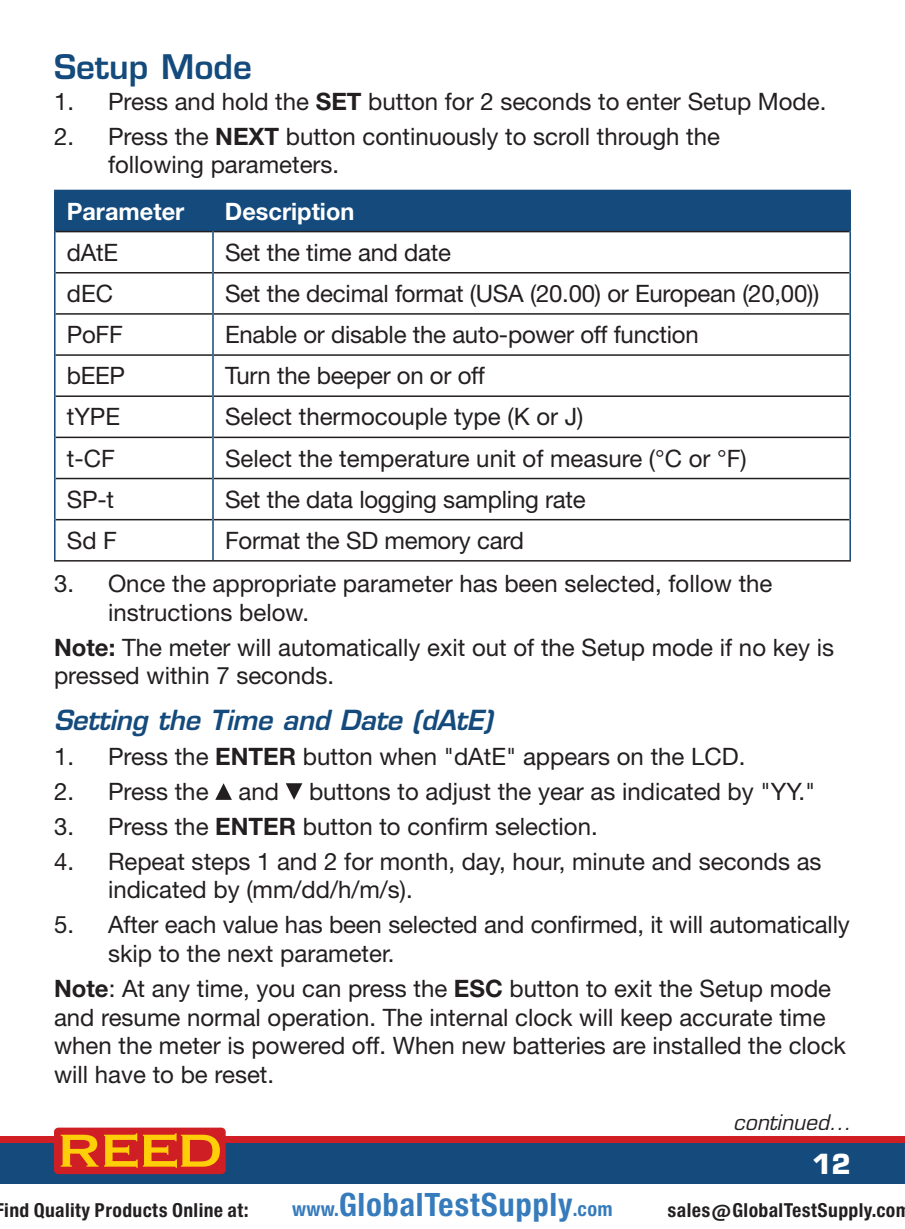
<style>
.page{position:relative;width:905px;height:1229px;background:#fff}
.page>*{position:absolute;margin:0;border:0;box-sizing:border-box;transform-origin:0 0}
.t1{font:600 33px "Eurostile LT Std";color:#144a7c}
.t2{font:30.6px "Europa Gro Nr 2 SBOP Bol Con";letter-spacing:.02em;color:#367bbc}
.t3{font:italic 600 27px "Eurostile LT Std";letter-spacing:-.01em;color:#144a7c}
.t4{font:700 27px "Eurostile LT Std";color:#fff}
.t5{font:24px/28.8px "Helvetica Neue LT Std";color:#231f20}
.t6{font:700 24px "Helvetica Neue LT Std";color:#fff}
.t7{font:italic 21px "Eurostile LT Std";color:#231f20}
.t8{font:18.3px "Europa Gro Nr 2 SBOP Bol Con";letter-spacing:.02em;color:#231f20}
.s1{font-weight:700}
.s2{font-size:18.9px}
</style>
<div class="page">
<div style="left:0;top:1137px;width:904px;height:91px;background:#144a7c"></div>
<div style="left:0;top:1136px;width:904px;height:6px;background:#d01e25"></div>
<div style="left:54px;top:1127px;width:172px;height:47px;background:#d01e25;border-radius:4px"></div>
<svg style="left:61px;top:1133px;width:159px;height:34px"></svg>
<div style="left:56px;top:191px;width:793px;height:40px;background:#144a7c"></div>
<hr style="left:56px;top:231px;width:156px;height:1px;background:#231f20">
<hr style="left:214px;top:231px;width:635px;height:1px;background:#231f20">
<hr style="left:56px;top:272px;width:156px;height:1px;background:#231f20">
<hr style="left:214px;top:272px;width:635px;height:1px;background:#231f20">
<hr style="left:56px;top:313px;width:156px;height:2px;background:#231f20">
<hr style="left:214px;top:313px;width:635px;height:2px;background:#231f20">
<hr style="left:56px;top:354px;width:156px;height:2px;background:#231f20">
<hr style="left:214px;top:354px;width:635px;height:2px;background:#231f20">
<hr style="left:56px;top:395px;width:156px;height:2px;background:#231f20">
<hr style="left:214px;top:395px;width:635px;height:2px;background:#231f20">
<hr style="left:56px;top:436px;width:156px;height:2px;background:#231f20">
<hr style="left:214px;top:436px;width:635px;height:2px;background:#231f20">
<hr style="left:56px;top:478px;width:156px;height:1px;background:#231f20">
<hr style="left:214px;top:478px;width:635px;height:1px;background:#231f20">
<hr style="left:56px;top:519px;width:156px;height:1px;background:#231f20">
<hr style="left:214px;top:519px;width:635px;height:1px;background:#231f20">
<hr style="left:54px;top:560px;width:159px;height:1px;background:#231f20">
<hr style="left:213px;top:560px;width:637px;height:1px;background:#231f20">
<hr style="left:54px;top:190px;width:159px;height:1px;background:#144a7c">
<hr style="left:54px;top:191px;width:2px;height:41px;background:#144a7c">
<hr style="left:213px;top:190px;width:637px;height:1px;background:#144a7c">
<hr style="left:212px;top:191px;width:2px;height:41px;background:#144a7c">
<hr style="left:849px;top:191px;width:1px;height:41px;background:#144a7c">
<hr style="left:54px;top:232px;width:2px;height:41px;background:#144a7c">
<hr style="left:54px;top:314px;width:2px;height:41px;background:#144a7c">
<hr style="left:54px;top:478px;width:2px;height:41px;background:#144a7c">
<hr style="left:212px;top:232px;width:2px;height:41px;background:#144a7c">
<hr style="left:849px;top:232px;width:1px;height:41px;background:#144a7c">
<hr style="left:212px;top:478px;width:2px;height:41px;background:#144a7c">
<hr style="left:849px;top:478px;width:1px;height:41px;background:#144a7c">
<hr style="left:212px;top:314px;width:2px;height:41px;background:#144a7c">
<hr style="left:849px;top:314px;width:1px;height:41px;background:#144a7c">
<hr style="left:54px;top:273px;width:2px;height:41px;background:#144a7c">
<hr style="left:54px;top:355px;width:2px;height:41px;background:#144a7c">
<hr style="left:54px;top:396px;width:2px;height:41px;background:#144a7c">
<hr style="left:54px;top:437px;width:2px;height:41px;background:#144a7c">
<hr style="left:54px;top:519px;width:2px;height:41px;background:#144a7c">
<hr style="left:212px;top:273px;width:2px;height:41px;background:#144a7c">
<hr style="left:849px;top:273px;width:1px;height:41px;background:#144a7c">
<hr style="left:212px;top:355px;width:2px;height:41px;background:#144a7c">
<hr style="left:849px;top:355px;width:1px;height:41px;background:#144a7c">
<hr style="left:212px;top:396px;width:2px;height:41px;background:#144a7c">
<hr style="left:849px;top:396px;width:1px;height:41px;background:#144a7c">
<hr style="left:212px;top:437px;width:2px;height:41px;background:#144a7c">
<hr style="left:849px;top:437px;width:1px;height:41px;background:#144a7c">
<hr style="left:212px;top:519px;width:2px;height:41px;background:#144a7c">
<hr style="left:849px;top:519px;width:1px;height:41px;background:#144a7c">
<svg style="left:215px;top:783px;width:17px;height:17px"></svg>
<svg style="left:286px;top:783px;width:16px;height:17px"></svg>
<div style="left:0;top:1184px;width:904px;height:44px;background:#fff"></div>
<h1 class="t1" style="left:54px;top:46px;width:199px">Setup Mode</h1>
<p class="t5" style="left:54px;top:86px;width:774px">1. Press and hold the <span class="s1">SET</span> button for 2 seconds to enter Setup Mode.</p>
<p class="t5" style="left:108px;top:121px;width:613px;text-indent:-54px">2. Press the <span class="s1">NEXT</span> button continuously to scroll through the following parameters.</p>
<p class="t6" style="left:67px;top:196px;width:119px">Parameter</p>
<p class="t6" style="left:225px;top:196px;width:131px">Description</p>
<p class="t5" style="left:67px;top:237px;width:53px">dAtE</p>
<p class="t5" style="left:225px;top:237px;width:227px">Set the time and date</p>
<p class="t5" style="left:67px;top:279px;width:48px">dEC</p>
<p class="t5" style="left:225px;top:279px;width:596px">Set the decimal format (USA (20.00) or European (20,00))</p>
<p class="t5" style="left:67px;top:320px;width:58px">PoFF</p>
<p class="t5" style="left:225px;top:320px;width:475px">Enable or disable the auto-power off function</p>
<p class="t5" style="left:67px;top:361px;width:60px">bEEP</p>
<p class="t5" style="left:225px;top:361px;width:261px">Turn the beeper on or off</p>
<p class="t5" style="left:67px;top:402px;width:55px">tYPE</p>
<p class="t5" style="left:225px;top:402px;width:360px">Select thermocouple type (K or J)</p>
<p class="t5" style="left:67px;top:443px;width:49px">t-CF</p>
<p class="t5" style="left:225px;top:443px;width:523px">Select the temperature unit of measure (°C or °F)</p>
<p class="t5" style="left:67px;top:484px;width:49px">SP-t</p>
<p class="t5" style="left:225px;top:484px;width:362px">Set the data logging sampling rate</p>
<p class="t5" style="left:67px;top:525px;width:52px">Sd F</p>
<p class="t5" style="left:225px;top:525px;width:300px">Format the SD memory card</p>
<p class="t5" style="left:108px;top:568px;width:666px;text-indent:-54px">3. Once the appropriate parameter has been selected, follow the instructions below.</p>
<p class="t5" style="left:54px;top:632px;width:781px"><span class="s1">Note:</span> The meter will automatically exit out of the Setup mode if no key is pressed within 7 seconds.</p>
<p class="t3" style="left:54px;top:703px;width:440px">Setting the Time and Date (dAtE)</p>
<p class="t5" style="left:54px;top:741px;width:693px">1. Press the <span class="s1">ENTER</span> button when "dAtE" appears on the LCD.</p>
<p class="t5" style="left:54px;top:776px;width:763px">2. Press the and buttons to adjust the year as indicated by "YY."</p>
<p class="t5" style="left:54px;top:811px;width:545px">3. Press the <span class="s1">ENTER</span> button to confirm selection.</p>
<p class="t5" style="left:108px;top:846px;width:715px;text-indent:-54px">4. Repeat steps 1 and 2 for month, day, hour, minute and seconds as indicated by (mm/dd/h/m/s).</p>
<p class="t5" style="left:108px;top:909px;width:743px;text-indent:-54px">5. After each value has been selected and confirmed, it will automatically skip to the next parameter.</p>
<p class="t5" style="left:54px;top:973px;width:793px"><span class="s1">Note</span>: At any time, you can press the <span class="s1">ESC</span> button to exit the Setup mode and resume normal operation. The internal clock will keep accurate time when the meter is powered off. When new batteries are installed the clock will have to be reset.</p>
<p class="t7" style="left:733px;top:1110px;width:119px">continued...</p>
<p class="t4" style="left:812px;top:1147px;width:40px">12</p>
<p class="t8" style="left:4px;top:1198px;width:245px">ind Quality Products Online at:</p>
<p class="t2" style="left:292px;top:1186px;width:322px"><span class="s2">www.</span>GlobalTestSupply<span class="s2">.com</span></p>
<p class="t8" style="left:667px;top:1198px;width:244px">sales@GlobalTestSupply.com</p>
</div>
